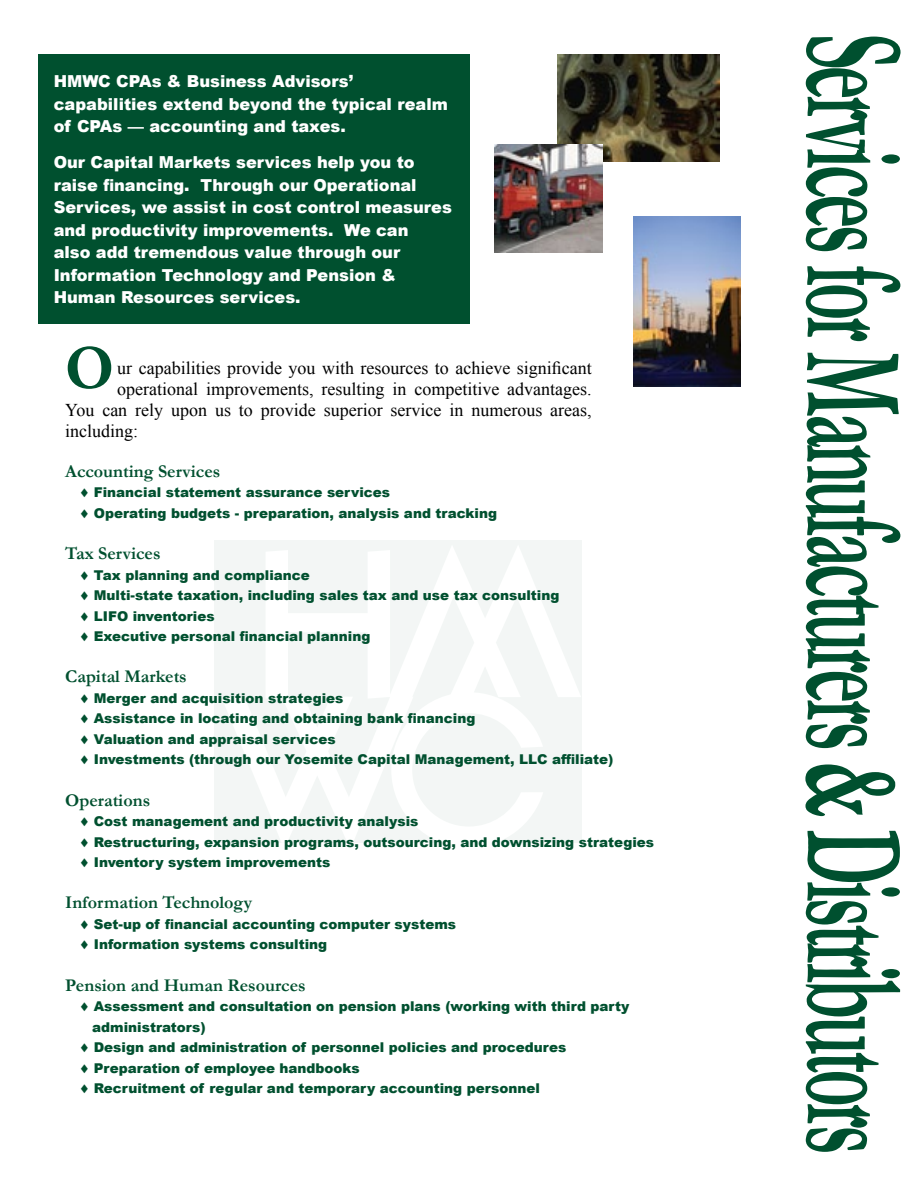
<style>
.page{position:relative;width:918px;height:1188px;background:#fff}
.page>*{position:absolute;margin:0;border:0;box-sizing:border-box;transform-origin:0 0}
.t1{font:700 144px "Garamond";letter-spacing:-.055em;color:#00502f;scale:.5 1}
.t2{font:700 61.5px "Adobe Garamond Pro";color:#00502f}
.t3{font:18px "Times New Roman";color:#000}
.t4{font:700 18px "Garamond";color:#00502f}
.t5{font:900 16.5px/22.5px "Arial";color:#fff}
.t6{font:900 13.5px/20.5px "Arial";color:#00502f}
</style>
<div class="page">
<div style="left:38px;top:54px;width:432px;height:270px;background:#00502f"></div>
<div style="left:214px;top:540px;width:367px;height:303px;background:#f3f6f5"></div>
<svg style="left:222px;top:547px;width:359px;height:296px"></svg>
<img style="left:557px;top:54px;width:163px;height:108px">
<img style="left:494px;top:145px;width:108px;height:108px">
<img style="left:633px;top:216px;width:107px;height:171px">
<p class="t5" style="left:54px;top:69px;width:396px">HMWC CPAs &amp; Business Advisors’ capabilities extend beyond the typical realm of CPAs — accounting and taxes.</p>
<p class="t5" style="left:54px;top:150px;width:400px">Our Capital Markets services help you to raise financing. Through our Operational Services, we assist in cost control measures and productivity improvements. We can<br>also add tremendous value through our Information Technology and Pension &amp; Human Resources services.</p>
<h2 class="t2" style="left:65px;top:333px;width:50px">O</h2>
<h3 class="t3" style="left:117px;top:356px;width:476px">ur capabilities provide you with resources to achieve significant</h3>
<h3 class="t3" style="left:117px;top:377px;width:476px">operational improvements, resulting in competitive advantages.</h3>
<h3 class="t3" style="left:65px;top:398px;width:528px">You can rely upon us to provide superior service in numerous areas,</h3>
<h3 class="t3" style="left:65px;top:419px;width:75px">including:</h3>
<h3 class="t4" style="left:65px;top:459px;width:157px">Accounting Services</h3>
<p class="t6" style="left:79px;top:482px;width:420px">♦ Financial statement assurance services<br>♦ Operating budgets - preparation, analysis and tracking</p>
<h3 class="t4" style="left:65px;top:541px;width:97px">Tax Services</h3>
<p class="t6" style="left:79px;top:564px;width:482px">♦ Tax planning and compliance<br>♦ Multi-state taxation, including sales tax and use tax consulting ♦ LIFO inventories<br>♦ Executive personal financial planning</p>
<h3 class="t4" style="left:65px;top:664px;width:123px">Capital Markets</h3>
<p class="t6" style="left:79px;top:687px;width:536px">♦ Merger and acquisition strategies<br>♦ Assistance in locating and obtaining bank financing<br>♦ Valuation and appraisal services<br>♦ Investments (through our Yosemite Capital Management, LLC affiliate)</p>
<h3 class="t4" style="left:65px;top:788px;width:86px">Operations</h3>
<p class="t6" style="left:79px;top:811px;width:577px">♦ Cost management and productivity analysis<br>♦ Restructuring, expansion programs, outsourcing, and downsizing strategies ♦ Inventory system improvements</p>
<h3 class="t4" style="left:65px;top:890px;width:188px">Information Technology</h3>
<p class="t6" style="left:79px;top:913px;width:379px">♦ Set-up of financial accounting computer systems ♦ Information systems consulting</p>
<h3 class="t4" style="left:65px;top:973px;width:242px">Pension and Human Resources</h3>
<p class="t6" style="left:79px;top:996px;width:552px">♦ Assessment and consultation on pension plans (working with third party</p>
<p class="t6" style="left:92px;top:1016px;width:115px">administrators)</p>
<p class="t6" style="left:79px;top:1037px;width:489px">♦ Design and administration of personnel policies and procedures</p>
<p class="t6" style="left:79px;top:1057px;width:283px">♦ Preparation of employee handbooks</p>
<p class="t6" style="left:79px;top:1078px;width:463px">♦ Recruitment of regular and temporary accounting personnel</p>
<h1 class="t1" style="left:950px;top:33px;width:2245px;rotate:90deg">Services for Manufacturers &amp; Distributors</h1>
</div>
